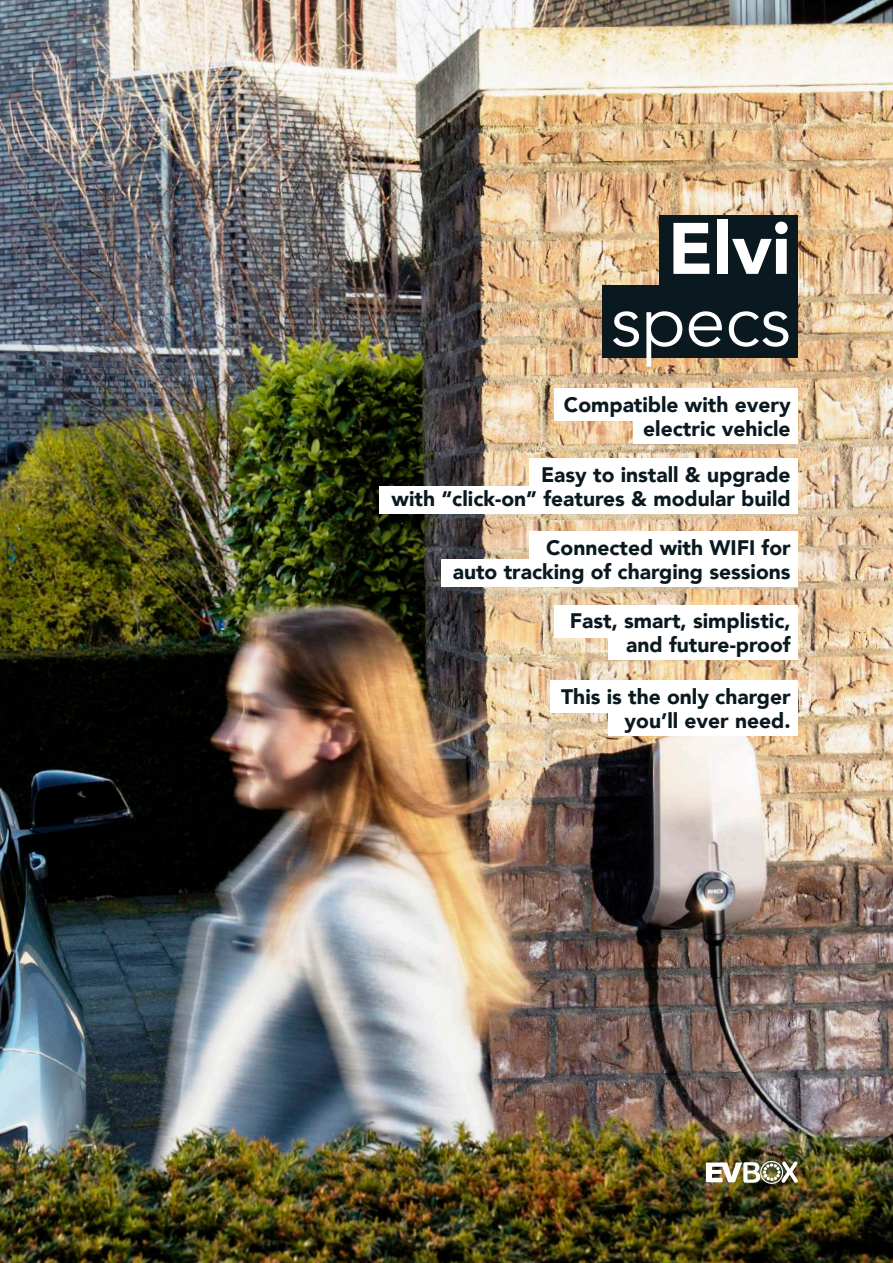
<style>
.page{position:relative;width:893px;height:1263px;background:#fff}
.page>*{position:absolute;margin:0;border:0;box-sizing:border-box;transform-origin:0 0}
.t1{font:72px "Avenir";color:#fff}
.t2{font:900 72px "Avenir";color:#fff}
.t3{font:900 21px/24px "Avenir";color:#0a191f;text-align:right}
</style>
<div class="page">
<img style="left:0;top:0;width:893px;height:1263px">
<div style="left:550px;top:680px;width:248px;height:33px;background:#fff"></div>
<div style="left:554px;top:605px;width:244px;height:32px;background:#fff"></div>
<div style="left:554px;top:389px;width:244px;height:32px;background:#fff"></div>
<div style="left:529px;top:458px;width:269px;height:33px;background:#fff"></div>
<div style="left:529px;top:532px;width:269px;height:32px;background:#fff"></div>
<div style="left:659px;top:215px;width:139px;height:71px;background:#0a191f"></div>
<div style="left:602px;top:286px;width:196px;height:72px;background:#0a191f"></div>
<div style="left:609px;top:708px;width:189px;height:28px;background:#fff"></div>
<div style="left:609px;top:633px;width:189px;height:27px;background:#fff"></div>
<div style="left:634px;top:416px;width:164px;height:28px;background:#fff"></div>
<div style="left:379px;top:486px;width:419px;height:28px;background:#fff"></div>
<div style="left:441px;top:559px;width:357px;height:28px;background:#fff"></div>
<img style="left:706px;top:1161px;width:92px;height:23px">
<h1 class="t2" style="left:668px;top:187px;width:124px">Elvi</h1>
<h1 class="t1" style="left:611px;top:278px;width:182px">specs</h1>
<p class="t3" style="left:564px;top:392px;width:228px">Compatible with every electric vehicle</p>
<p class="t3" style="left:392px;top:462px;width:401px">Easy to install &amp; upgrade<br>with “click-on” features &amp; modular build</p>
<p class="t3" style="left:453px;top:535px;width:339px">Connected with WIFI for<br>auto tracking of charging sessions</p>
<p class="t3" style="left:570px;top:608px;width:222px">Fast, smart, simplistic, and future-proof</p>
<p class="t3" style="left:561px;top:684px;width:231px">This is the only charger you’ll ever need.</p>
</div>
